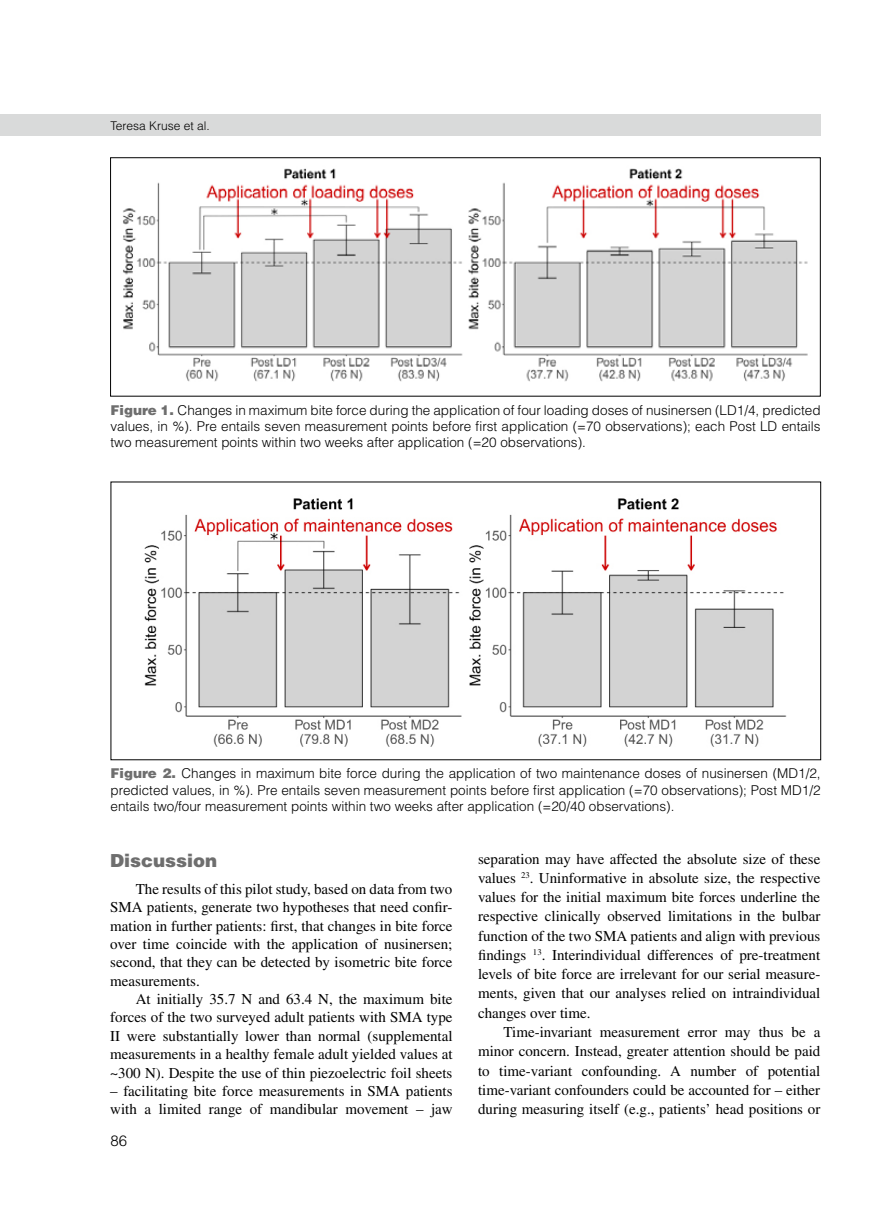
<style>
.page{position:relative;width:893px;height:1212px;background:#fff}
.page>*{position:absolute;margin:0;border:0;box-sizing:border-box;transform-origin:0 0}
.t1{font:900 18px "Helvetica LT Std";color:#6e6e6e}
.t2{font:15px/18.3px "Times LT Std";color:#000;text-align:justify}
.t3{font:300 15px "Helvetica LT Std";color:#000}
.t4{font:300 13.5px/16.2px "Helvetica LT Std";color:#000;text-align:justify}
.t5{font:300 12px "Helvetica LT Std";color:#000}
.s1{font-weight:900;color:#6e6e6e}
</style>
<div class="page">
<div style="left:0;top:115px;width:821px;height:21px;background:#d9dada"></div>
<img style="left:144px;top:498px;width:643px;height:249px">
<img style="left:123px;top:168px;width:685px;height:214px">
<div style="left:110px;top:157px;width:711px;height:239px;border:1px solid #000"></div>
<p class="t5" style="left:111px;top:118px;width:101px">Teresa Kruse et al.</p>
<p class="t4" style="left:111px;top:402px;width:712px"><span class="s1">Figure 1.</span> Changes in maximum bite force during the application of four loading doses of nusinersen (LD1/4, predicted values, in %). Pre entails seven measurement points before first application (=70 observations); each Post LD entails two measurement points within two weeks after application (=20 observations).</p>
<p class="t4" style="left:111px;top:765px;width:712px"><span class="s1">Figure 2.</span> Changes in maximum bite force during the application of two maintenance doses of nusinersen (MD1/2, predicted values, in %). Pre entails seven measurement points before first application (=70 observations); Post MD1/2 entails two/four measurement points within two weeks after application (=20/40 observations).</p>
<p class="t1" style="left:110px;top:849px;width:109px">Discussion</p>
<p class="t2" style="left:110px;top:880px;width:344px;text-indent:26px">The results of this pilot study, based on data from two SMA patients, generate two hypotheses that need confir&shy;mation in further patients: first, that changes in bite force over time coincide with the application of nusinersen; second, that they can be detected by isometric bite force measurements.</p>
<p class="t2" style="left:110px;top:990px;width:344px;text-indent:26px">At initially 35.7 N and 63.4 N, the maximum bite forces of the two surveyed adult patients with SMA type II were substantially lower than normal (supplemental measurements in a healthy female adult yielded values at ~300 N). Despite the use of thin piezoelectric foil sheets</p>
<p class="t2" style="left:110px;top:1081px;width:344px">– facilitating bite force measurements in SMA patients with a limited range of mandibular movement – jaw</p>
<p class="t3" style="left:111px;top:1131px;width:18px">86</p>
<p class="t2" style="left:478px;top:849px;width:344px;line-height:19.2px">separation may have affected the absolute size of these values <sup>23</sup>. Uninformative in absolute size, the respective values for the initial maximum bite forces underline the respective clinically observed limitations in the bulbar function of the two SMA patients and align with previous findings <sup>13</sup>. Interindividual differences of pre-treatment levels of bite force are irrelevant for our serial measure&shy;ments, given that our analyses relied on intraindividual changes over time.</p>
<p class="t2" style="left:478px;top:1022px;width:344px;line-height:19.4px;text-indent:26px">Time-invariant measurement error may thus be a minor concern. Instead, greater attention should be paid to time-variant confounding. A number of potential time-variant confounders could be accounted for – either during measuring itself (e.g., patients’ head positions or</p>
</div>
